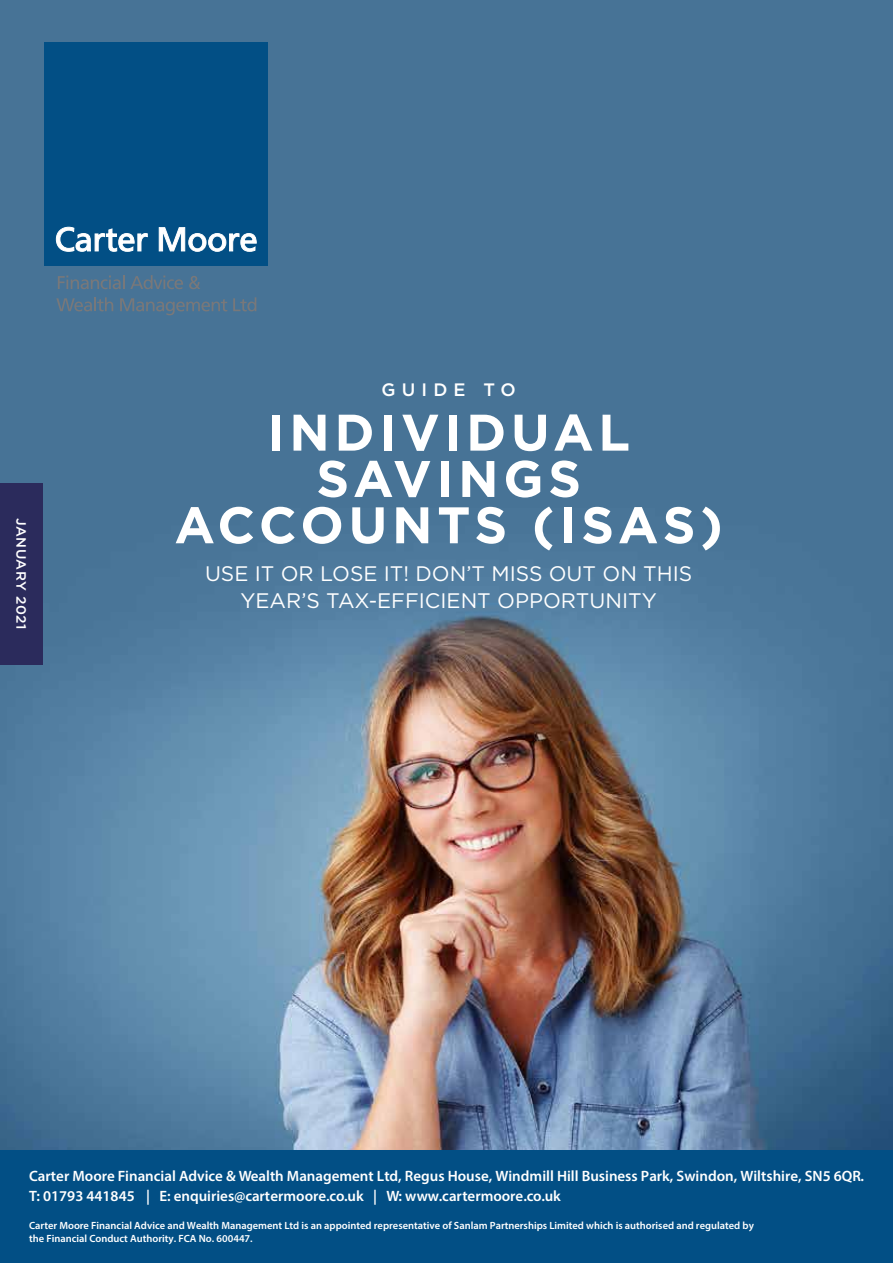
<style>
.page{position:relative;width:893px;height:1263px;background:#fff}
.page>*{position:absolute;margin:0;border:0;box-sizing:border-box;transform-origin:0 0}
.t1{font:700 51.3px/46.3px "Gotham HTF";letter-spacing:.09em;color:#fff;text-align:center}
.t2{font:21px/27.6px "Gotham HTF";color:#fff;text-align:center}
.t3{font:500 18px "Gotham HTF";letter-spacing:.34em;color:#fff}
.t4{font:600 15px/19.8px "Myriad Pro";color:#fff}
.t5{font:500 13.5px "Gotham HTF";letter-spacing:.04em;color:#fff}
.t6{font:600 10.5px/12.6px "Myriad Pro";color:#fff}
</style>
<div class="page">
<img style="left:0;top:0;width:893px;height:1150px">
<div style="left:0;top:483px;width:43px;height:182px;background:#2b2b5c"></div>
<div style="left:45px;top:43px;width:223px;height:223px;background:#024f85"></div>
<svg style="left:56px;top:227px;width:92px;height:25px"></svg>
<svg style="left:159px;top:227px;width:98px;height:25px"></svg>
<svg style="left:58px;top:275px;width:125px;height:14px;background:#55748d"></svg>
<svg style="left:189px;top:276px;width:11px;height:13px"></svg>
<svg style="left:56px;top:297px;width:57px;height:14px"></svg>
<svg style="left:120px;top:298px;width:107px;height:17px;background:#54748e"></svg>
<svg style="left:233px;top:297px;width:23px;height:14px"></svg>
<div style="left:0;top:1150px;width:893px;height:113px;background:#024f85"></div>
<p class="t5" style="left:29px;top:518px;width:113px;rotate:90deg">JANUARY 2021</p>
<p class="t3" style="left:382px;top:379px;width:136px">GUIDE TO</p>
<h1 class="t1" style="left:174px;top:408px;width:550px">INDIVIDUAL<br>SAVINGS<br>ACCOUNTS (ISAS)</h1>
<h2 class="t2" style="left:205px;top:559px;width:489px">USE IT OR LOSE IT! DON’T MISS OUT ON THIS<br>YEAR’S TAX-EFFICIENT OPPORTUNITY</h2>
<p class="t4" style="left:29px;top:1166px;width:836px">Carter Moore Financial Advice &amp; Wealth Management Ltd, Regus House, Windmill Hill Business Park, Swindon, Wiltshire, SN5 6QR.<br>T: 01793 441845 | E: enquiries@cartermoore.co.uk | W: www.cartermoore.co.uk</p>
<p class="t6" style="left:29px;top:1219px;width:726px">Carter Moore Financial Advice and Wealth Management Ltd is an appointed representative of Sanlam Partnerships Limited which is authorised and regulated by the Financial Conduct Authority. FCA No. 600447.</p>
</div>
